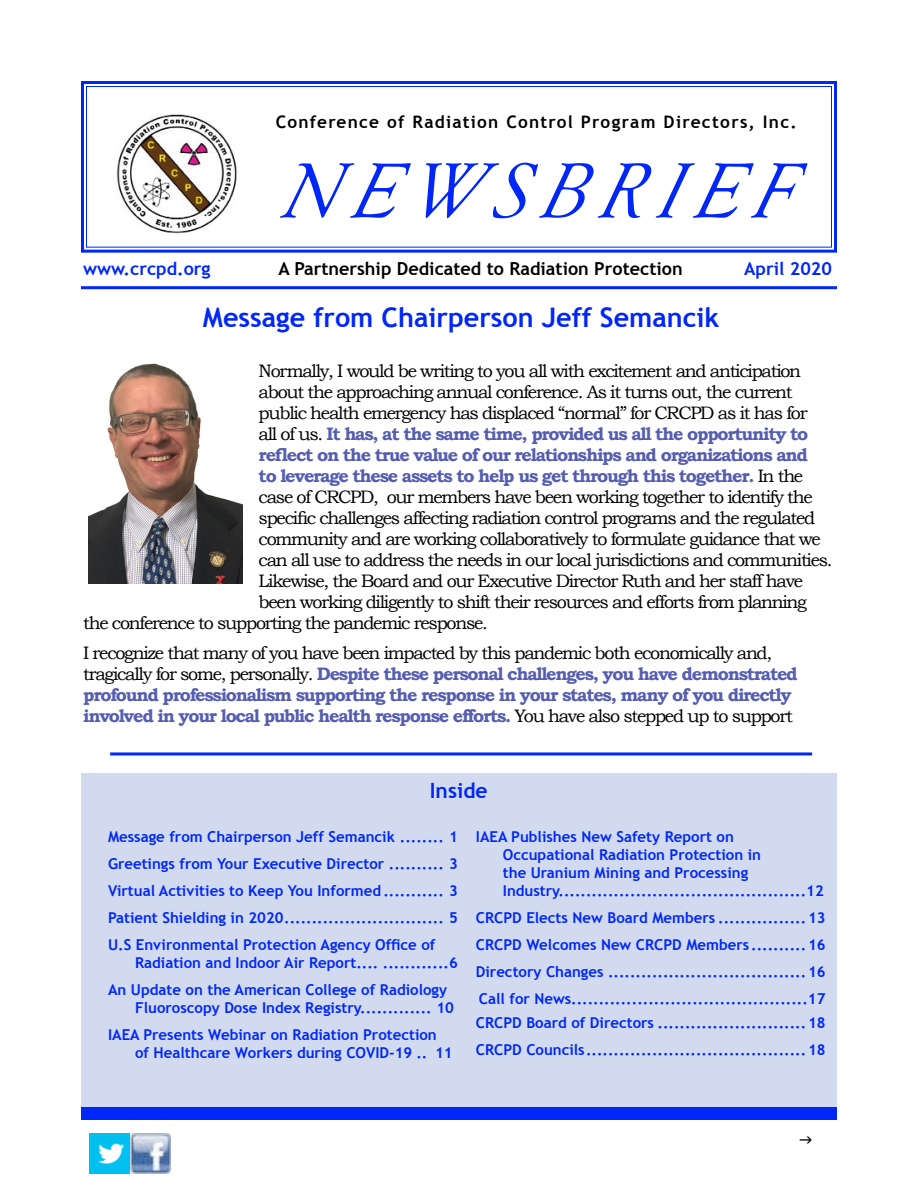
<style>
.page{position:relative;width:918px;height:1188px;background:#fff}
.page>*{position:absolute;margin:0;border:0;box-sizing:border-box;transform-origin:0 0}
.t1{font:italic 81px "Goudy Old Style T";color:#0027f8}
.t2{font:700 27px "Trebuchet MS";color:#0027f8}
.t3{font:700 21px "Trebuchet MS";color:#0027f8}
.t4{font:18px "Bookman Old Style";letter-spacing:-.07em;color:#000}
.t5{font:700 18px/21px "Bookman Old Style";letter-spacing:-.07em;color:#555db0}
.t6{font:700 18px "Trebuchet MS";color:#000}
.t7{font:700 18px "Trebuchet MS";color:#0027f8}
.t8{font:700 17.25px "Trebuchet MS";letter-spacing:.075em;color:#000}
.t9{font:700 15px/27px "Trebuchet MS";color:#0027f8}
.s1{font-weight:400;color:#000}
</style>
<div class="page">
<svg style="left:81px;top:81px;width:756px;height:172px"></svg>
<div style="left:86px;top:86px;width:746px;height:162px;border:1px solid #0027f8"></div>
<div style="left:81px;top:1079px;width:756px;height:41px;background:#0027f8"></div>
<hr style="left:81px;top:286px;width:756px;height:3px;background:#0027fb">
<img style="left:117px;top:114px;width:121px;height:121px">
<div style="left:81px;top:773px;width:756px;height:333px;background:#d2daef"></div>
<hr style="left:110px;top:752px;width:702px;height:3px;background:#0027fb">
<img style="left:90px;top:1133px;width:81px;height:41px">
<img style="left:89px;top:364px;width:154px;height:220px">
<p class="t8" style="left:276px;top:112px;width:523px">Conference of Radiation Control Program Directors, Inc.</p>
<h1 class="t1" style="left:277px;top:147px;width:544px">NEWSBRIEF</h1>
<p class="t6" style="left:279px;top:257px;width:406px">A Partnership Dedicated to Radiation Protection</p>
<p class="t7" style="left:83px;top:257px;width:129px">www.crcpd.org</p>
<p class="t7" style="left:744px;top:258px;width:89px">April 2020</p>
<h2 class="t2" style="left:203px;top:301px;width:518px">Message from Chairperson Jeff Semancik</h2>
<p class="t4" style="left:259px;top:360px;width:544px">Normally, I would be writing to you all with excitement and anticipation</p>
<p class="t4" style="left:259px;top:381px;width:536px">about the approaching annual conference. As it turns out, the current</p>
<p class="t4" style="left:259px;top:402px;width:550px">public health emergency has displaced “normal” for CRCPD as it has for</p>
<p class="t5" style="left:259px;top:423px;width:551px"><span class="s1">all of us.</span> It has, at the same time, provided us all the opportunity to</p>
<p class="t5" style="left:259px;top:444px;width:551px">reflect on the true value of our relationships and organizations and</p>
<p class="t5" style="left:259px;top:465px;width:546px">to leverage these assets to help us get through this together. <span class="s1">In the</span></p>
<p class="t4" style="left:259px;top:486px;width:556px">case of CRCPD, our members have been working together to identify the</p>
<p class="t4" style="left:259px;top:507px;width:558px">specific challenges affecting radiation control programs and the regulated</p>
<p class="t4" style="left:259px;top:528px;width:564px">community and are working collaboratively to formulate guidance that we</p>
<p class="t4" style="left:259px;top:549px;width:576px">can all use to address the needs in our local jurisdictions and communities.</p>
<p class="t4" style="left:259px;top:570px;width:546px">Likewise, the Board and our Executive Director Ruth and her staff have</p>
<p class="t4" style="left:259px;top:591px;width:550px">been working diligently to shift their resources and efforts from planning</p>
<p class="t4" style="left:83px;top:612px;width:406px">the conference to supporting the pandemic response.</p>
<p class="t5" style="left:83px;top:642px;width:716px"><span class="s1">I recognize that many of you have been impacted by this pandemic both economically and, tragically for some, personally.</span> Despite these personal challenges, you have demonstrated profound professionalism supporting the response in your states, many of you directly involved in your local public health response efforts. <span class="s1">You have also stepped up to support</span></p>
<h3 class="t3" style="left:430px;top:777px;width:59px">Inside</h3>
<p class="t9" style="left:108px;top:823px;width:351px;text-align:justify">Message from Chairperson Jeff Semancik ........ 1<br>Greetings from Your Executive Director .......... 3<br>Virtual Activities to Keep You Informed ........... 3<br>Patient Shielding in 2020............................. 5<br>U.S Environmental Protection Agency Office of</p>
<p class="t9" style="left:108px;top:949px;width:351px;text-indent:27px">Radiation and Indoor Air Report.... ............6<br>An Update on the American College of Radiology</p>
<p class="t9" style="left:108px;top:994px;width:348px;text-indent:27px">Fluoroscopy Dose Index Registry............. 10<br>IAEA Presents Webinar on Radiation Protection</p>
<p class="t9" style="left:135px;top:1039px;width:319px">of Healthcare Workers during COVID-19 .. 11</p>
<p class="t9" style="left:503px;top:827px;width:323px;line-height:18px;text-indent:-27px">IAEA Publishes New Safety Report on Occupational Radiation Protection in<br>the Uranium Mining and Processing Industry.............................................12</p>
<p class="t9" style="left:476px;top:904px;width:351px;text-align:justify">CRCPD Elects New Board Members ................13<br>CRCPD Welcomes New CRCPD Members ..........16<br>Directory Changes ....................................16<br>Call for News...........................................17</p>
<p class="t9" style="left:476px;top:1010px;width:351px">CRCPD Board of Directors ...........................18<br>CRCPD Councils........................................18</p>
</div>
